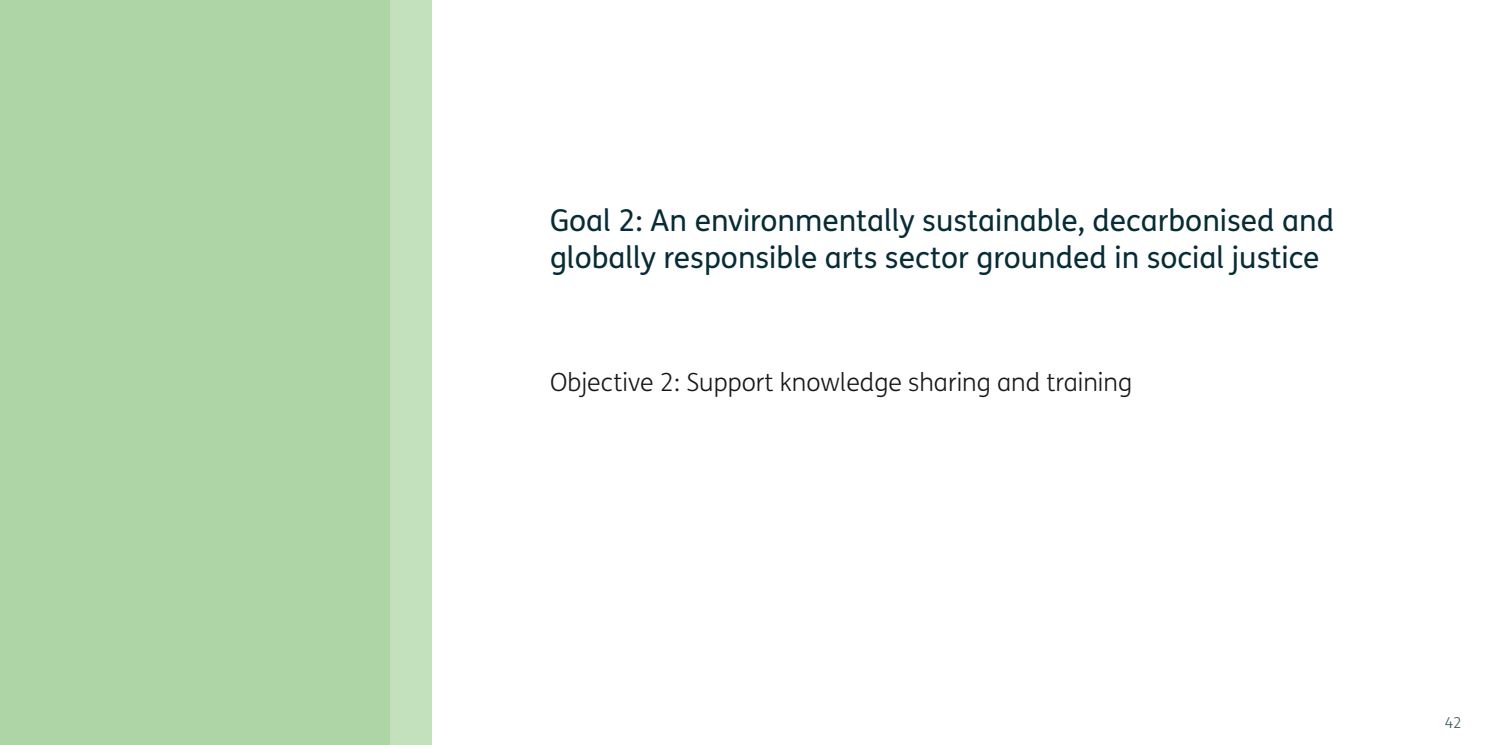
<style>
.page{position:relative;width:1489px;height:745px;background:#fff}
.page>*{position:absolute;margin:0;border:0;box-sizing:border-box;transform-origin:0 0}
.Heading_H2{font:30px/37.5px "FS Me";color:#072c36}
.Heading_H3{font:300 25px "FS Me";color:#161717}
.t1{font:300 15px "FS Me";color:#39565e}
</style>
<div class="page">
<div style="left:0;top:0;width:432px;height:744px;background:linear-gradient(to bottom,#c4e1be,#c4e1be)"></div>
<div style="left:0;top:0;width:389px;height:744px;background:#add5a5"></div>
<h3 class="Heading_H2" style="left:550px;top:201px;width:785px">Goal 2: An environmentally sustainable, decarbonised and globally responsible arts sector grounded in social justice</h3>
<p class="Heading_H3" style="left:550px;top:365px;width:583px">Objective 2: Support knowledge sharing and training</p>
<p class="t1" style="left:1444px;top:712px;width:19px">42</p>
</div>
